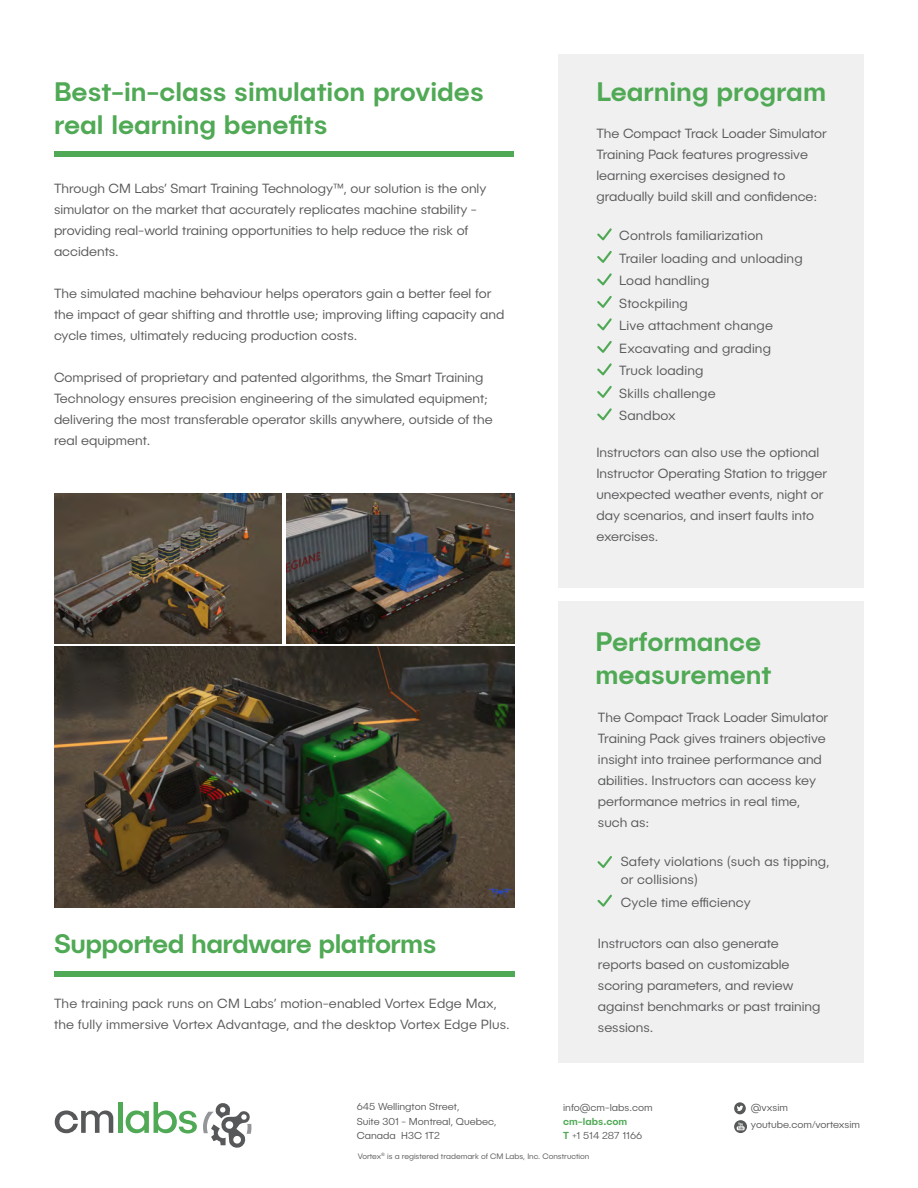
<style>
.page{position:relative;width:918px;height:1188px;background:#fff}
.page>*{position:absolute;margin:0;border:0;box-sizing:border-box;transform-origin:0 0}
.t1{font:500 27px/33px "Publica Sans";color:#50a955}
.t2{font:500 27px "Publica Sans";letter-spacing:-.02em;color:#50a955}
.t3{font:300 13.5px/21px "Publica Sans";color:#57585a}
.t4{font:300 10.2px "Publica Sans";color:#57585a}
.t5{font:500 10.2px "Publica Sans";color:#50a955}
.t6{font:300 7.95px "Publica Sans";color:#57585a}
.s1{font-weight:500;color:#50a955}
</style>
<div class="page">
<div style="left:559px;top:601px;width:305px;height:461px;background:#f0f0f1"></div>
<div style="left:559px;top:54px;width:305px;height:534px;background:#f0f0f1"></div>
<svg style="left:597px;top:228px;width:15px;height:13px"></svg>
<svg style="left:597px;top:251px;width:15px;height:12px"></svg>
<svg style="left:597px;top:273px;width:15px;height:13px"></svg>
<svg style="left:597px;top:296px;width:15px;height:12px"></svg>
<svg style="left:597px;top:318px;width:15px;height:13px"></svg>
<svg style="left:597px;top:341px;width:15px;height:12px"></svg>
<svg style="left:597px;top:363px;width:15px;height:13px"></svg>
<svg style="left:597px;top:386px;width:15px;height:12px"></svg>
<svg style="left:597px;top:408px;width:15px;height:13px"></svg>
<svg style="left:597px;top:894px;width:15px;height:13px"></svg>
<svg style="left:597px;top:856px;width:15px;height:12px"></svg>
<div style="left:54px;top:971px;width:461px;height:5px;background:#50a955"></div>
<div style="left:54px;top:151px;width:460px;height:5px;background:#50a955"></div>
<img style="left:54px;top:647px;width:461px;height:260px">
<svg style="left:55px;top:1111px;width:58px;height:22px"></svg>
<hr style="left:118px;top:1102px;width:4px;height:31px;background:#50a955">
<svg style="left:126px;top:1102px;width:71px;height:31px"></svg>
<svg style="left:203px;top:1103px;width:49px;height:45px"></svg>
<svg style="left:734px;top:1102px;width:12px;height:12px"></svg>
<svg style="left:734px;top:1120px;width:13px;height:13px"></svg>
<img style="left:54px;top:493px;width:228px;height:150px">
<img style="left:286px;top:493px;width:229px;height:150px">
<p class="t1" style="left:54px;top:74px;width:431px">Best-in-class simulation provides real learning benefits</p>
<p class="t3" style="left:54px;top:177px;width:434px">Through CM Labs’ Smart Training Technology™, our solution is the only simulator on the market that accurately replicates machine stability - providing real-world training opportunities to help reduce the risk of accidents.</p>
<p class="t3" style="left:54px;top:282px;width:452px">The simulated machine behaviour helps operators gain a better feel for the impact of gear shifting and throttle use; improving lifting capacity and cycle times, ultimately reducing production costs.</p>
<p class="t3" style="left:54px;top:366px;width:440px">Comprised of proprietary and patented algorithms, the Smart Training Technology ensures precision engineering of the simulated equipment; delivering the most transferable operator skills anywhere, outside of the real equipment.</p>
<p class="t2" style="left:54px;top:926px;width:384px">Supported hardware platforms</p>
<p class="t3" style="left:54px;top:992px;width:457px">The training pack runs on CM Labs’ motion-enabled Vortex Edge Max, the fully immersive Vortex Advantage, and the desktop Vortex Edge Plus.</p>
<p class="t1" style="left:596px;top:74px;width:231px">Learning program</p>
<p class="t3" style="left:596px;top:122px;width:232px">The Compact Track Loader Simulator Training Pack features progressive learning exercises designed to gradually build skill and confidence:</p>
<p class="t3" style="left:619px;top:225px;width:145px">Controls familiarization</p>
<p class="t3" style="left:619px;top:247px;width:185px">Trailer loading and unloading</p>
<p class="t3" style="left:619px;top:270px;width:92px">Load handling</p>
<p class="t3" style="left:619px;top:292px;width:70px">Stockpiling</p>
<p class="t3" style="left:619px;top:315px;width:155px">Live attachment change</p>
<p class="t3" style="left:619px;top:337px;width:153px">Excavating and grading</p>
<p class="t3" style="left:619px;top:360px;width:86px">Truck loading</p>
<p class="t3" style="left:619px;top:382px;width:98px">Skills challenge</p>
<p class="t3" style="left:619px;top:405px;width:58px">Sandbox</p>
<p class="t3" style="left:596px;top:442px;width:232px">Instructors can also use the optional Instructor Operating Station to trigger unexpected weather events, night or day scenarios, and insert faults into exercises.</p>
<p class="t1" style="left:595px;top:624px;width:178px">Performance measurement</p>
<p class="t3" style="left:598px;top:706px;width:232px">The Compact Track Loader Simulator<br>Training Pack gives trainers objective insight into trainee performance and abilities. Instructors can access key performance metrics in real time, such as:</p>
<p class="t3" style="left:621px;top:852px;width:210px;line-height:18px">Safety violations (such as tipping, or collisions)</p>
<p class="t3" style="left:621px;top:891px;width:131px">Cycle time efficiency</p>
<p class="t3" style="left:598px;top:932px;width:224px">Instructors can also generate reports based on customizable scoring parameters, and review against benchmarks or past training sessions.</p>
<p class="t4" style="left:357px;top:1100px;width:104px">645 Wellington Street,</p>
<p class="t4" style="left:357px;top:1115px;width:141px">Suite 301 - Montreal, Quebec,</p>
<p class="t4" style="left:357px;top:1129px;width:85px">Canada H3C 1T2</p>
<p class="t6" style="left:358px;top:1152px;width:233px">Vortex<sup>®</sup> is a registered trademark of CM Labs, Inc. Construction</p>
<p class="t4" style="left:563px;top:1101px;width:91px">info@cm-labs.com</p>
<p class="t5" style="left:563px;top:1115px;width:66px">cm-labs.com</p>
<p class="t4" style="left:563px;top:1129px;width:81px"><span class="s1">T</span> +1 514 287 1166</p>
<p class="t4" style="left:751px;top:1101px;width:39px">@vxsim</p>
<p class="t4" style="left:751px;top:1118px;width:111px">youtube.com/vortexsim</p>
</div>
